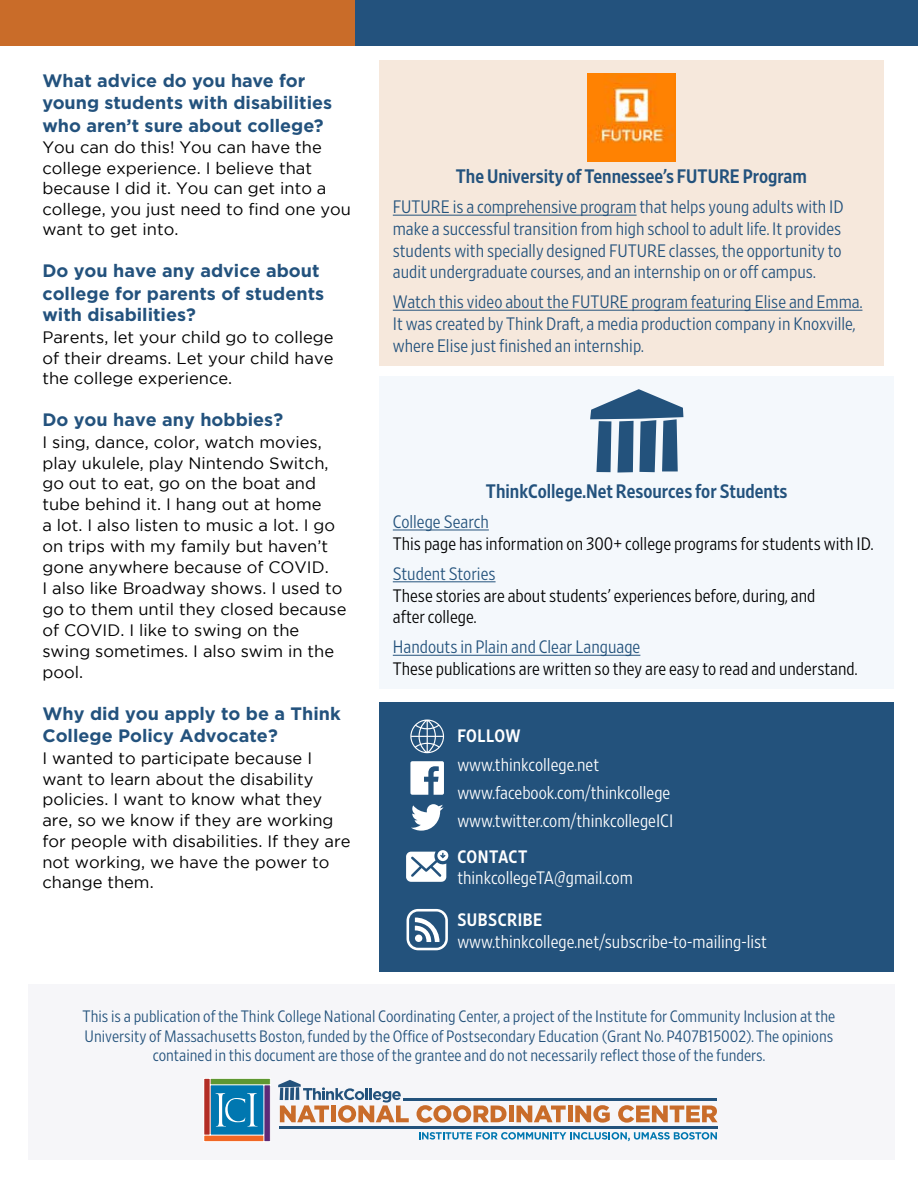
<style>
.page{position:relative;width:918px;height:1188px;background:#fff}
.page>*{position:absolute;margin:0;border:0;box-sizing:border-box;transform-origin:0 0}
.t1{font:19.5px "Retina Narrow Med";color:#23527d}
.t2{font:300 18px/21.6px "Retina Narrow";color:#23527d}
.t3{font:700 18px/22.4px "Gotham HTF";color:#23527d}
.t4{font:300 18px/21.6px "Retina Narrow";color:#000}
.t5{font:300 18px/28.3px "Retina Narrow";color:#fff}
.t6{font:300 18px "Retina Narrow";color:#23527c}
.t7{font:18px "Retina Narrow Med";letter-spacing:.03em;color:#fff}
.t8{font:16.5px/21px "Gotham";color:#000}
.t9{font:300 16.5px/19.8px "Retina Narrow";color:#23527c;text-align:center}
.s1{color:#23527c}
</style>
<div class="page">
<div style="left:0;top:0;width:357px;height:45px;background:#c96c29"></div>
<div style="left:356px;top:0;width:562px;height:45px;background:#23527d"></div>
<div style="left:379px;top:60px;width:504px;height:305px;background:#f6e8dc"></div>
<hr style="left:393px;top:215px;width:244px;height:1px;background:#23527c">
<hr style="left:393px;top:310px;width:469px;height:1px;background:#23527c">
<div style="left:28px;top:985px;width:866px;height:175px;background:#f6f6f9"></div>
<hr style="left:279px;top:1126px;width:439px;height:2px;background:#23527c">
<svg style="left:278px;top:1080px;width:131px;height:43px"></svg>
<svg style="left:417px;top:1105px;width:90px;height:18px"></svg>
<div style="left:509px;top:1106px;width:5px;height:16px;background:#c96c2a"></div>
<svg style="left:516px;top:1105px;width:50px;height:17px"></svg>
<hr style="left:568px;top:1106px;width:4px;height:16px;background:#c96c2a">
<svg style="left:575px;top:1105px;width:35px;height:18px"></svg>
<svg style="left:618px;top:1105px;width:100px;height:18px"></svg>
<svg style="left:204px;top:1078px;width:67px;height:64px;background:#5a859b"></svg>
<svg style="left:419px;top:1132px;width:298px;height:9px"></svg>
<hr style="left:404px;top:1099px;width:313px;height:2px;background:#23527c">
<div style="left:379px;top:376px;width:515px;height:313px;background:#f4f8fc"></div>
<hr style="left:393px;top:530px;width:96px;height:1px;background:#23527c">
<hr style="left:393px;top:581px;width:103px;height:1px;background:#23527c">
<hr style="left:393px;top:655px;width:247px;height:1px;background:#23527c">
<img style="left:587px;top:74px;width:88px;height:87px">
<svg style="left:590px;top:389px;width:93px;height:84px"></svg>
<div style="left:379px;top:702px;width:515px;height:270px;background:#23527c"></div>
<svg style="left:406px;top:850px;width:42px;height:32px"></svg>
<svg style="left:407px;top:909px;width:41px;height:41px"></svg>
<svg style="left:411px;top:804px;width:32px;height:27px"></svg>
<svg style="left:410px;top:719px;width:34px;height:34px"></svg>
<svg style="left:410px;top:761px;width:34px;height:34px"></svg>
<p class="t3" style="left:42px;top:69px;width:291px">What advice do you have for young students with disabilities who aren’t sure about college?</p>
<p class="t8" style="left:42px;top:137px;width:310px;line-height:20.5px">You can do this! You can have the college experience. I believe that because I did it. You can get into a college, you just need to find one you want to get into.</p>
<p class="t3" style="left:42px;top:259px;width:283px;line-height:21.9px">Do you have any advice about college for parents of students with disabilities?</p>
<p class="t8" style="left:42px;top:327px;width:293px;line-height:20.4px;text-align:justify">Parents, let your child go to college of their dreams. Let your child have the college experience.</p>
<p class="t3" style="left:42px;top:408px;width:242px">Do you have any hobbies?</p>
<p class="t8" style="left:42px;top:431px;width:306px">I sing, dance, color, watch movies, play ukulele, play Nintendo Switch, go out to eat, go on the boat and tube behind it. I hang out at home<br>a lot. I also listen to music a lot. I go on trips with my family but haven’t gone anywhere because of COVID.<br>I also like Broadway shows. I used to go to them until they closed because of COVID. I like to swing on the swing sometimes. I also swim in the pool.</p>
<p class="t3" style="left:42px;top:702px;width:300px">Why did you apply to be a Think<br>College Policy Advocate?</p>
<p class="t8" style="left:42px;top:747px;width:310px">I wanted to participate because I want to learn about the disability policies. I want to know what they are, so we know if they are working for people with disabilities. If they are not working, we have the power to change them.</p>
<p class="t1" style="left:456px;top:164px;width:353px">The University of Tennessee’s FUTURE Program</p>
<p class="t2" style="left:393px;top:196px;width:452px"><span class="s1">FUTURE is a comprehensive program</span> that helps young adults with ID make a successful transition from high school to adult life. It provides students with specially designed FUTURE classes, the opportunity to audit undergraduate courses, and an internship on or off campus.</p>
<p class="t6" style="left:393px;top:291px;width:471px">Watch this video about the FUTURE program featuring Elise and Emma.</p>
<p class="t2" style="left:393px;top:313px;width:464px">It was created by Think Draft, a media production company in Knoxville, where Elise just finished an internship.</p>
<p class="t1" style="left:486px;top:479px;width:303px">ThinkCollege.Net Resources for Students</p>
<p class="t6" style="left:393px;top:511px;width:98px">College Search</p>
<p class="t4" style="left:393px;top:532px;width:482px">This page has information on 300+ college programs for students with ID.</p>
<p class="t6" style="left:393px;top:563px;width:104px">Student Stories</p>
<p class="t4" style="left:393px;top:584px;width:424px">These stories are about students’ experiences before, during, and after college.</p>
<p class="t6" style="left:393px;top:636px;width:249px">Handouts in Plain and Clear Language</p>
<p class="t4" style="left:393px;top:658px;width:466px">These publications are written so they are easy to read and understand.</p>
<p class="t7" style="left:457px;top:725px;width:65px">FOLLOW</p>
<p class="t5" style="left:457px;top:750px;width:217px">www.thinkcollege.net www.facebook.com/thinkcollege www.twitter.com/thinkcollegeICI</p>
<p class="t7" style="left:457px;top:845px;width:72px">CONTACT</p>
<p class="t5" style="left:457px;top:863px;width:177px">thinkcollegeTA@gmail.com</p>
<p class="t7" style="left:457px;top:908px;width:86px">SUBSCRIBE</p>
<p class="t5" style="left:457px;top:927px;width:311px">www.thinkcollege.net/subscribe-to-mailing-list</p>
<p class="t9" style="left:83px;top:1006px;width:754px">This is a publication of the Think College National Coordinating Center, a project of the Institute for Community Inclusion at the<br>University of Massachusetts Boston, funded by the Office of Postsecondary Education (Grant No. P407B15002). The opinions contained in this document are those of the grantee and do not necessarily reflect those of the funders.</p>
</div>
